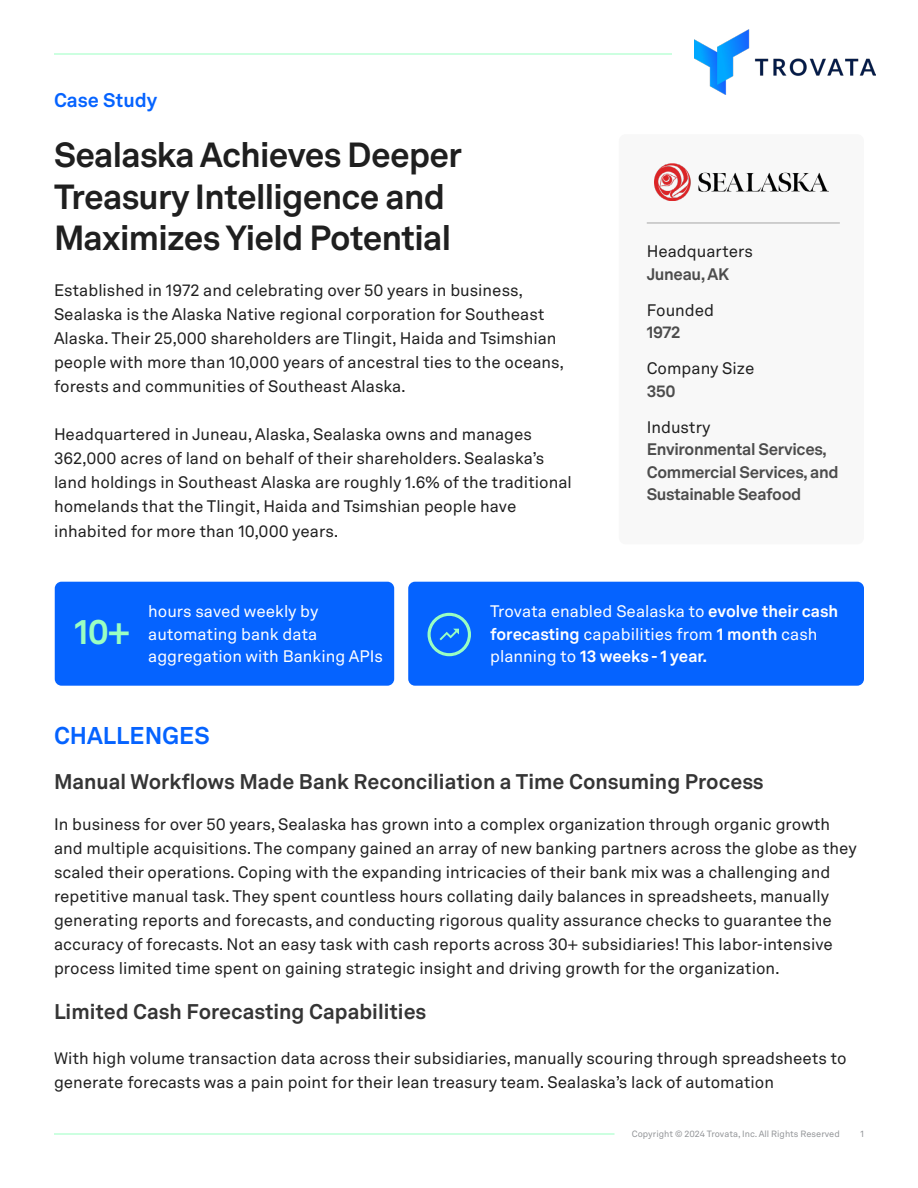
<style>
.page{position:relative;width:918px;height:1188px;background:#fff}
.page>*{position:absolute;margin:0;border:0;box-sizing:border-box;transform-origin:0 0}
.t1{font:700 34.5px/41.4px "Akkurat LL";letter-spacing:-.02em;color:#1f1f1f}
.t2{font:700 34.5px "Akkurat LL";color:#9affc2}
.t3{font:700 24px "Akkurat LL";color:#0563ff}
.t4{font:700 21px "Akkurat LL";color:#353535}
.t5{font:700 19.5px "Akkurat LL";color:#0563ff}
.t6{font:16.5px/24px "Akkurat LL";color:#1f1f1f}
.t7{font:16.5px/22.5px "Akkurat LL";color:#fff}
.t8{font:700 16.5px/22.5px "Akkurat LL";letter-spacing:-.02em;color:#4c4c4c}
.t9{font:9px "Akkurat LL";color:#939598}
.s1{font-weight:700}
</style>
<div class="page">
<hr style="left:54px;top:54px;width:619px;height:1px;background:#9affc2">
<img style="left:694px;top:29px;width:182px;height:65px">
<div style="left:619px;top:134px;width:245px;height:410px;background:#f8f8f8;border-radius:7px"></div>
<hr style="left:647px;top:223px;width:193px;height:1px;background:#a5a5a5">
<div style="left:55px;top:582px;width:339px;height:104px;background:#0563ff;border-radius:7px"></div>
<div style="left:408px;top:582px;width:456px;height:104px;background:#0563ff;border-radius:7px"></div>
<hr style="left:54px;top:1134px;width:561px;height:1px;background:#9affc2">
<img style="left:655px;top:164px;width:173px;height:36px">
<svg style="left:428px;top:613px;width:43px;height:43px"></svg>
<p class="t5" style="left:54px;top:85px;width:105px">Case Study</p>
<h1 class="t1" style="left:54px;top:132px;width:410px">Sealaska Achieves Deeper<br>Treasury Intelligence and<br>Maximizes Yield Potential</h1>
<p class="t6" style="left:54px;top:278px;width:512px">Established in 1972 and celebrating over 50 years in business, Sealaska is the Alaska Native regional corporation for Southeast Alaska. Their 25,000 shareholders are Tlingit, Haida and Tsimshian people with more than 10,000 years of ancestral ties to the oceans, forests and communities of Southeast Alaska.</p>
<p class="t6" style="left:54px;top:422px;width:519px">Headquartered in Juneau, Alaska, Sealaska owns and manages 362,000 acres of land on behalf of their shareholders. Sealaska’s land holdings in Southeast Alaska are roughly 1.6% of the traditional homelands that the Tlingit, Haida and Tsimshian people have inhabited for more than 10,000 years.</p>
<p class="t6" style="left:647px;top:239px;width:108px">Headquarters</p>
<p class="t8" style="left:647px;top:262px;width:84px">Juneau, AK</p>
<p class="t6" style="left:647px;top:297px;width:69px">Founded</p>
<p class="t8" style="left:647px;top:320px;width:35px">1972</p>
<p class="t6" style="left:647px;top:356px;width:109px">Company Size</p>
<p class="t8" style="left:647px;top:379px;width:30px">350</p>
<p class="t6" style="left:647px;top:414px;width:65px">Industry</p>
<p class="t8" style="left:647px;top:437px;width:193px">Environmental Services,<br>Commercial Services, and<br>Sustainable Seafood</p>
<h1 class="t2" style="left:74px;top:606px;width:57px">10+</h1>
<p class="t7" style="left:148px;top:599px;width:236px">hours saved weekly by automating bank data aggregation with Banking APIs</p>
<p class="t7" style="left:490px;top:599px;width:350px">Trovata enabled Sealaska to <span class="s1">evolve their cash forecasting</span> capabilities from <span class="s1">1 month</span> cash planning to <span class="s1">13 weeks - 1 year.</span></p>
<h2 class="t3" style="left:54px;top:717px;width:157px">CHALLENGES</h2>
<p class="t4" style="left:54px;top:765px;width:711px">Manual Workflows Made Bank Reconciliation a Time Consuming Process</p>
<p class="t6" style="left:54px;top:811px;width:804px">In business for over 50 years, Sealaska has grown into a complex organization through organic growth and multiple acquisitions. The company gained an array of new banking partners across the globe as they scaled their operations. Coping with the expanding intricacies of their bank mix was a challenging and repetitive manual task. They spent countless hours collating daily balances in spreadsheets, manually generating reports and forecasts, and conducting rigorous quality assurance checks to guarantee the accuracy of forecasts. Not an easy task with cash reports across 30+ subsidiaries! This labor-intensive process limited time spent on gaining strategic insight and driving growth for the organization.</p>
<p class="t4" style="left:54px;top:995px;width:374px">Limited Cash Forecasting Capabilities</p>
<p class="t6" style="left:54px;top:1046px;width:794px">With high volume transaction data across their subsidiaries, manually scouring through spreadsheets to generate forecasts was a pain point for their lean treasury team. Sealaska’s lack of automation</p>
<p class="t9" style="left:632px;top:1127px;width:210px">Copyright © 2024 Trovata, Inc. All Rights Reserved</p>
<p class="t9" style="left:860px;top:1127px;width:5px">1</p>
</div>
